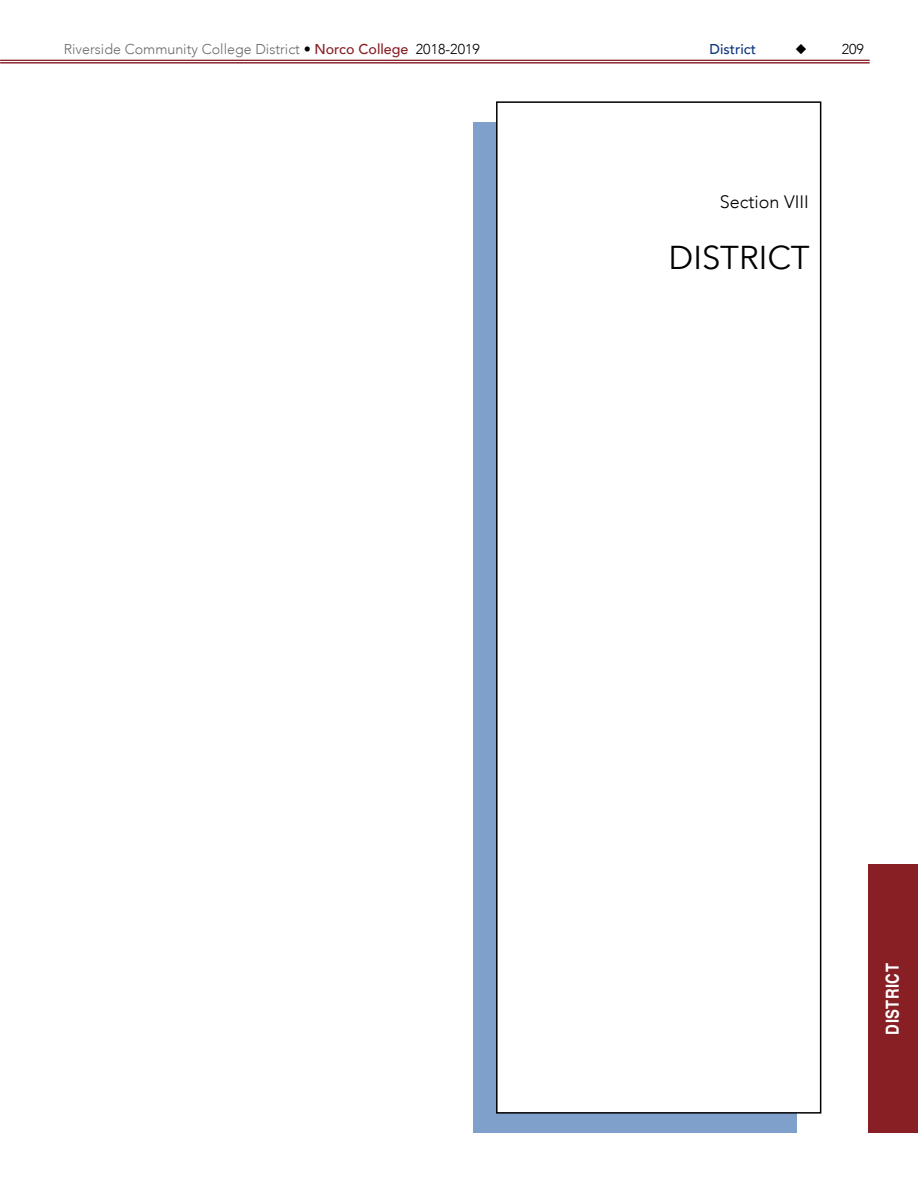
<style>
.page{position:relative;width:918px;height:1188px;background:#fff}
.page>*{position:absolute;margin:0;border:0;box-sizing:border-box;transform-origin:0 0}
.t1{font:33px "Avenir Next";color:#000}
.t2{font:300 18px "Avenir";color:#000}
.t3{font:700 condensed 18px "Helvetica";letter-spacing:.025em;color:#fff}
.t4{font:300 14.25px "Avenir";color:#6a6c6c}
.t5{font:500 14.25px "Avenir";color:#0f3781}
.t6{font:300 14.25px "Avenir";color:#000}
.s1{color:#000}
.s2{font-weight:500;color:#871f25}
</style>
<div class="page">
<div style="left:868px;top:865px;width:50px;height:268px;background:#871f25"></div>
<div style="left:473px;top:123px;width:324px;height:1010px;background:#80a0cc"></div>
<div style="left:497px;top:102px;width:324px;height:1011px;background:#fff"></div>
<div style="left:496px;top:101px;width:325px;height:1013px;border:2px solid #000"></div>
<hr style="left:0;top:60px;width:870px;height:1px;background:#871f25">
<hr style="left:0;top:63px;width:870px;height:1px;background:#871f25">
<p class="t4" style="left:64px;top:41px;width:418px">Riverside Community College District <span class="s1">•</span> <span class="s2">Norco College</span> <span class="s1">2018-2019</span></p>
<p class="t5" style="left:710px;top:37px;width:48px">District</p>
<p class="t6" style="left:842px;top:41px;width:24px">209</p>
<p class="t2" style="left:720px;top:191px;width:91px">Section VIII</p>
<h1 class="t1" style="left:669px;top:229px;width:143px">DISTRICT</h1>
<p class="t3" style="left:881px;top:1035px;width:73px;rotate:-90deg">DISTRICT</p>
</div>
